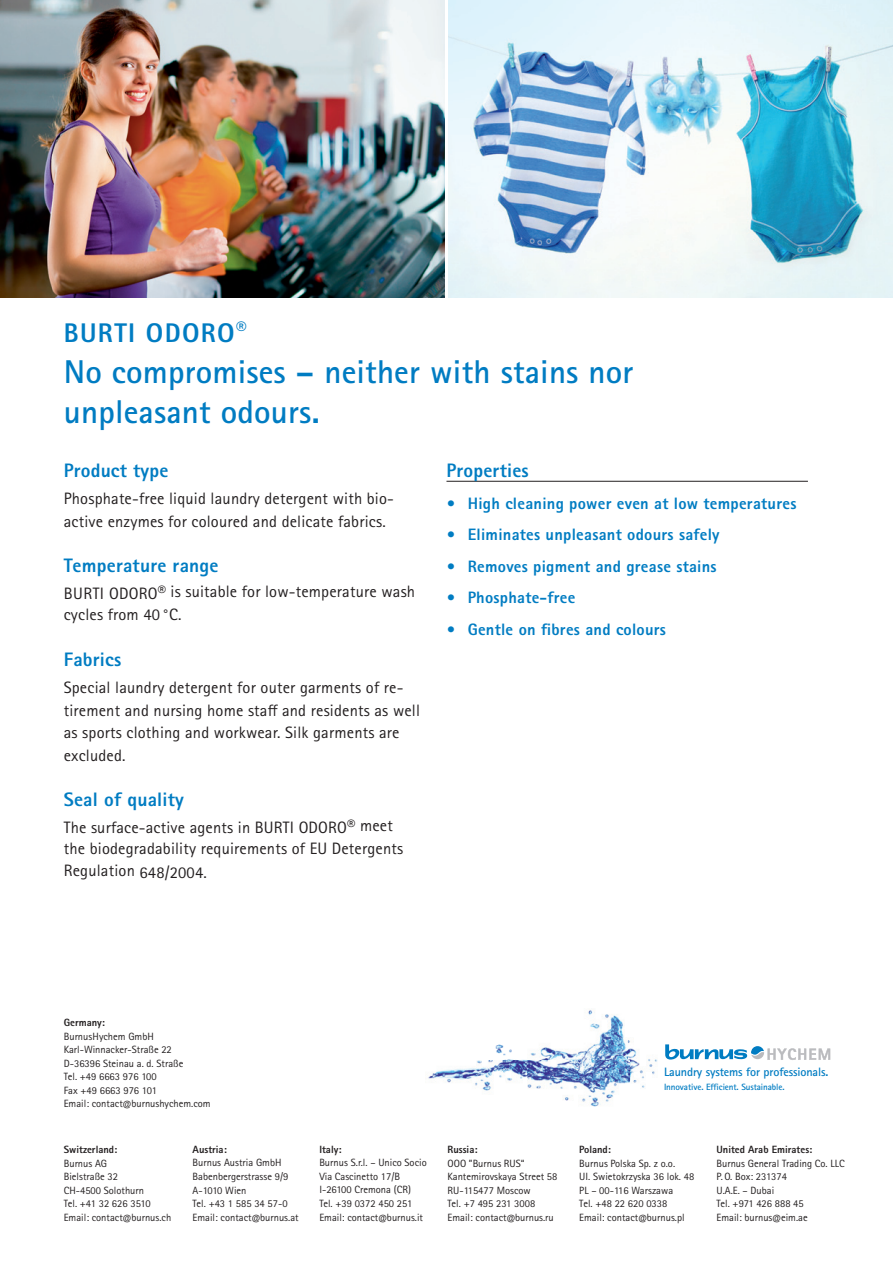
<style>
.page{position:relative;width:893px;height:1263px;background:#fff}
.page>*{position:absolute;margin:0;border:0;box-sizing:border-box;transform-origin:0 0}
.t1{font:700 33px/40.5px "Rotis Sans Serif Pro";letter-spacing:.005em;color:#007cc2}
.t2{font:800 27px "Rotis Sans Serif";letter-spacing:.05em;color:#007cc2}
.t3{font:800 21px "Rotis Sans Serif";color:#007cc2}
.t4{font:800 19.5px "Rotis Sans Serif";letter-spacing:.01em;color:#007cc2}
.t5{font:16.5px/22.5px "Rotis Sans Serif Pro";letter-spacing:.01em;color:#231f20}
.t6{font:800 16.5px "Rotis Sans Serif";letter-spacing:.015em;color:#007cc2}
.t7{font:700 12.15px "Rotis Sans Serif";letter-spacing:-.01em;color:#007cc2}
.t8{font:10.5px/13.5px "Rotis Sans Serif Pro";color:#231f20}
.t9{font:800 10.5px "Rotis Sans Serif";color:#231f20}
.t10{font:700 9.15px "Rotis Sans Serif";letter-spacing:-.01em;color:#007cc2}
</style>
<div class="page">
<hr style="left:446px;top:481px;width:362px;height:1px;background:#231f20">
<img style="left:449px;top:0;width:444px;height:298px">
<img style="left:0;top:0;width:444px;height:298px">
<img style="left:428px;top:1010px;width:201px;height:97px">
<img style="left:629px;top:1040px;width:29px;height:48px">
<svg style="left:665px;top:1044px;width:165px;height:16px"></svg>
<h2 class="t2" style="left:64px;top:316px;width:101px">BURTI odoro</h2>
<h3 class="t3" style="left:236px;top:316px;width:12px">®</h3>
<h1 class="t1" style="left:64px;top:351px;width:571px">No compromises – neither with stains nor unpleasant odours.</h1>
<h3 class="t4" style="left:64px;top:458px;width:106px">Product type</h3>
<h3 class="t5" style="left:64px;top:487px;width:332px">Phosphate-free liquid laundry detergent with bio&shy;active enzymes for coloured and delicate fabrics.</h3>
<h3 class="t4" style="left:64px;top:552px;width:156px">Temperature range</h3>
<h3 class="t5" style="left:64px;top:580px;width:353px">BURTI odoro® is suitable for low-temperature wash cycles from 40 °C.</h3>
<h3 class="t4" style="left:64px;top:647px;width:59px">Fabrics</h3>
<h3 class="t5" style="left:64px;top:676px;width:358px">Special laundry detergent for outer garments of re&shy;tirement and nursing home staff and residents as well as sports clothing and workwear. Silk garments are excluded.</h3>
<h3 class="t4" style="left:64px;top:786px;width:122px">Seal of quality</h3>
<h3 class="t5" style="left:64px;top:817px;width:341px;line-height:21px">The surface-active agents in BURTI odoro® meet the biodegradability requirements of EU Detergents</h3>
<h3 class="t5" style="left:64px;top:859px;width:145px">Regulation 648/2004.</h3>
<h3 class="t4" style="left:446px;top:458px;width:84px">Properties</h3>
<h3 class="t6" style="left:446px;top:492px;width:351px">• High cleaning power even at low temperatures</h3>
<h3 class="t6" style="left:446px;top:524px;width:275px">• Eliminates unpleasant odours safely</h3>
<h3 class="t6" style="left:446px;top:555px;width:272px">• Removes pigment and grease stains</h3>
<h3 class="t6" style="left:446px;top:587px;width:130px">• Phosphate-free</h3>
<h3 class="t6" style="left:446px;top:618px;width:221px">• Gentle on fibres and colours</h3>
<p class="t9" style="left:64px;top:1016px;width:43px">Germany:</p>
<p class="t8" style="left:64px;top:1029px;width:148px">BurnusHychem GmbH<br>Karl-Winnacker-Straße 22<br>D-36396 Steinau a. d. Straße<br>Tel. +49 6663 976 100<br>Fax +49 6663 976 101<br>Email: contact@burnushychem.com</p>
<p class="t9" style="left:64px;top:1143px;width:55px">Switzerland:</p>
<p class="t8" style="left:64px;top:1156px;width:109px">Burnus AG<br>Bielstraße 32<br>CH-4500 Solothurn<br>Tel. +41 32 626 3510<br>Email: contact@burnus.ch</p>
<p class="t9" style="left:193px;top:1143px;width:36px">Austria:</p>
<p class="t8" style="left:193px;top:1156px;width:108px">Burnus Austria GmbH<br>Babenbergerstrasse 9/9<br>A-1010 Wien<br>Tel. +43 1 585 34 57-0<br>Email: contact@burnus.at</p>
<p class="t9" style="left:319px;top:1143px;width:24px">Italy:</p>
<p class="t8" style="left:319px;top:1156px;width:109px">Burnus S.r.l. – Unico Socio<br>Via Cascinetto 17/B<br>I-26100 Cremona (CR)<br>Tel. +39 0372 450 251<br>Email: contact@burnus.it</p>
<p class="t9" style="left:448px;top:1143px;width:31px">Russia:</p>
<p class="t8" style="left:448px;top:1156px;width:7px">OOO</p>
<p class="t8" style="left:448px;top:1156px;width:111px;text-indent:21px">”Burnus RUS“<br>Kantemirovskaya Street 58<br>RU-115477 Moscow<br>Tel. +7 495 231 3008<br>Email: contact@burnus.ru</p>
<p class="t7" style="left:664px;top:1064px;width:166px">Laundry systems for professionals.</p>
<p class="t10" style="left:664px;top:1081px;width:122px">Innovative. Efficient. Sustainable.</p>
<p class="t9" style="left:579px;top:1143px;width:33px">Poland:</p>
<p class="t8" style="left:579px;top:1156px;width:116px">Burnus Polska Sp. z o.o.<br>UI. Swietokrzyska 36 lok. 48<br>PL – 00-116 Warszawa<br>Tel. +48 22 620 0338<br>Email: contact@burnus.pl</p>
<p class="t9" style="left:716px;top:1143px;width:97px">United Arab Emirates:</p>
<p class="t8" style="left:716px;top:1156px;width:130px">Burnus General Trading Co. LLC<br>P. O. Box: 231374<br>U.A.E. – Dubai<br>Tel. +971 426 888 45<br>Email: burnus@eim.ae</p>
</div>
